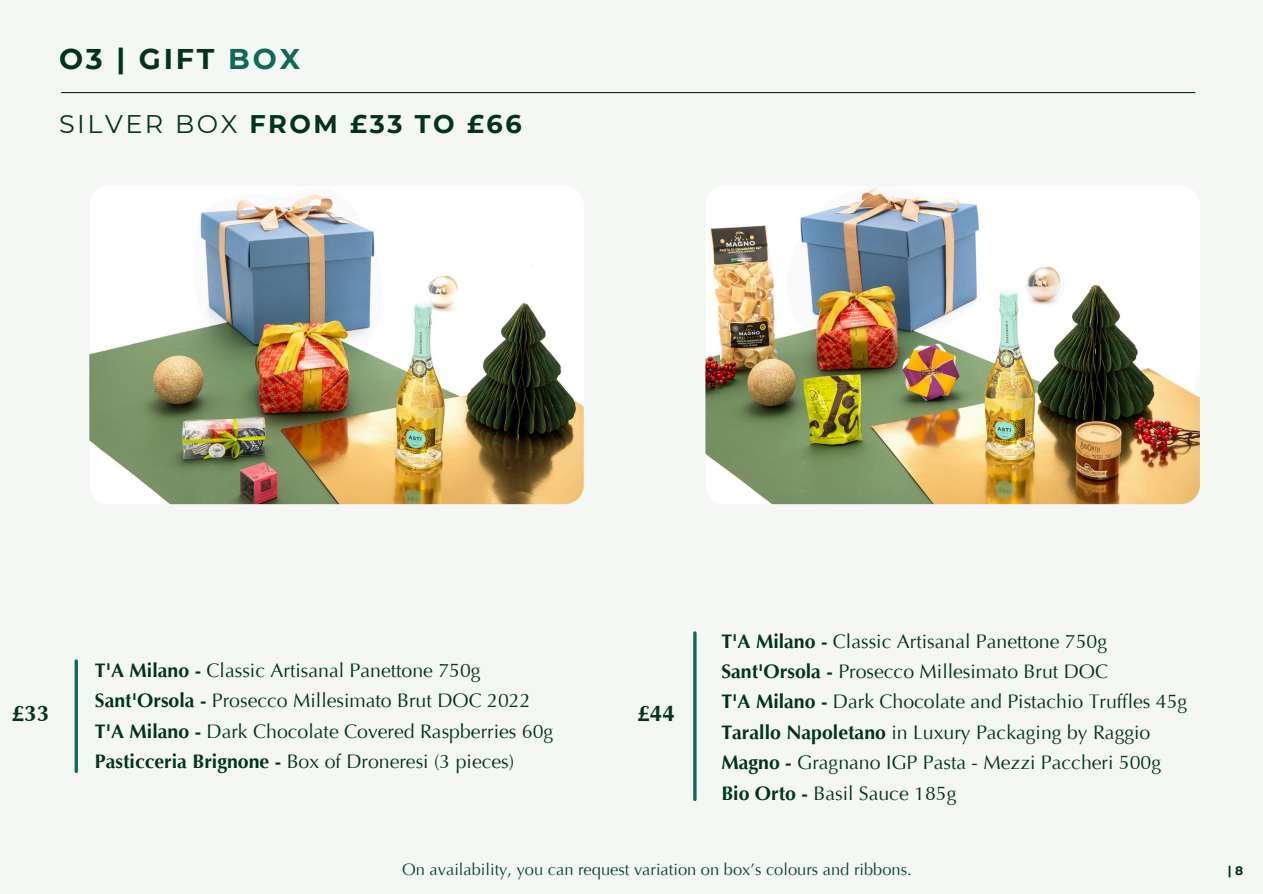
<style>
.page{position:relative;width:1263px;height:894px;background:#fff}
.page>*{position:absolute;margin:0;border:0;box-sizing:border-box;transform-origin:0 0}
.t1{font:700 28.5px "Montserrat";letter-spacing:.1em;color:#003320}
.t2{font:700 25.5px "Montserrat";letter-spacing:.1em;color:#003320}
.t3{font:700 22.5px "Optima LT Pro";color:#003320}
.t4{font:19.5px/30.3px "Optima LT Pro";color:#003320}
.t5{font:16.5px "Optima LT Pro";color:#074739}
.t6{font:700 12.15px "Montserrat";color:#003320}
.s1{color:#0e6a56}
.s2{font-weight:400}
.s3{font-weight:700}
</style>
<div class="page">
<div style="left:0;top:0;width:1263px;height:893px;background:#f5f7f5"></div>
<hr style="left:61px;top:92px;width:1134px;height:1px;background:#003320">
<svg style="left:693px;top:632px;width:4px;height:167px"></svg>
<hr style="left:75px;top:660px;width:3px;height:111px;background:#0e6a56">
<img style="left:89px;top:186px;width:494px;height:318px;border-radius:19px">
<img style="left:705px;top:186px;width:495px;height:318px;border-radius:19px">
<p class="t1" style="left:59px;top:41px;width:243px">O3 | GIFT <span class="s1">BOX</span></p>
<h3 class="t2" style="left:59px;top:108px;width:464px"><span class="s2">SILVER BOX</span> FROM £33 TO £66</h3>
<h4 class="t3" style="left:12px;top:704px;width:39px">£33</h4>
<h3 class="t4" style="left:95px;top:657px;width:460px"><span class="s3">T'A Milano -</span> Classic Artisanal Panettone 750g <span class="s3">Sant'Orsola -</span> Prosecco Millesimato Brut DOC 2022<br><span class="s3">T'A Milano -</span> Dark Chocolate Covered Raspberries 60g <span class="s3">Pasticceria Brignone -</span> Box of Droneresi (3 pieces)</h3>
<h2 class="t3" style="left:637px;top:704px;width:39px">£44</h2>
<h1 class="t4" style="left:721px;top:627px;width:467px"><span class="s3">T'A Milano -</span> Classic Artisanal Panettone 750g <span class="s3">Sant'Orsola -</span> Prosecco Millesimato Brut DOC<br><span class="s3">T'A Milano -</span> Dark Chocolate and Pistachio Truffles 45g <span class="s3">Tarallo Napoletano</span> in Luxury Packaging by Raggio <span class="s3">Magno -</span> Gragnano IGP Pasta - Mezzi Paccheri 500g <span class="s3">Bio Orto -</span> Basil Sauce 185g</h1>
<h4 class="t5" style="left:402px;top:862px;width:511px">On availability, you can request variation on box’s colours and ribbons.</h4>
<p class="t6" style="left:1228px;top:863px;width:17px">| 8</p>
</div>
